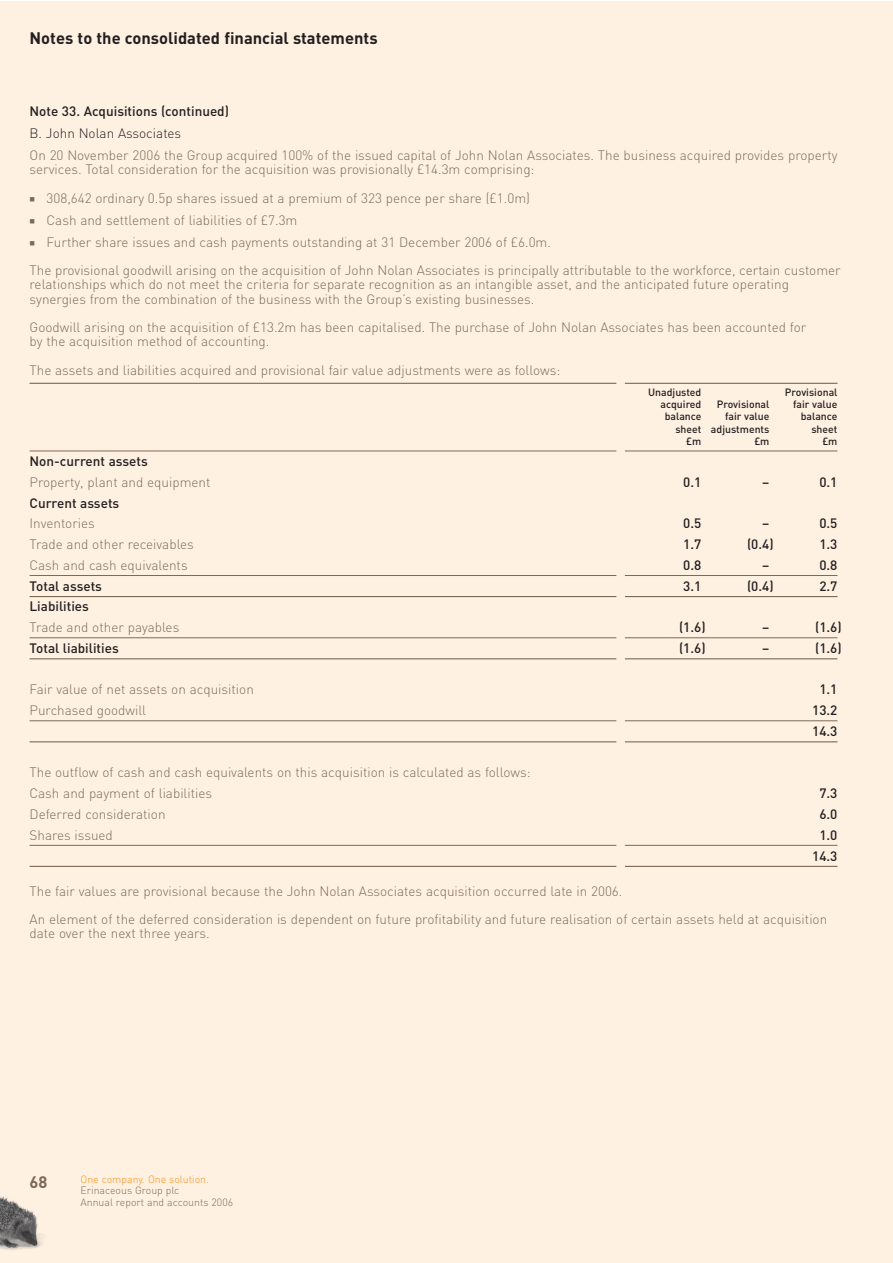
<style>
.page{position:relative;width:893px;height:1263px;background:#fff}
.page>*{position:absolute;margin:0;border:0;box-sizing:border-box;transform-origin:0 0}
.t1{font:700 16.5px "DIN";color:#231f20}
.t2{font:700 16.5px "DIN";color:#7c6a55}
.t3{font:300 13.5px/21.9px "DIN";color:#7c6a55}
.t4{font:500 13.5px/20.7px "DIN";color:#231f20}
.t5{font:500 10.5px "DIN";color:#231f20}
.t6{font:300 10.5px/11.2px "DIN";color:#7c6a55}
.s1{font-weight:500;color:#231f20}
.s2{color:#231f20}
.s3{font-weight:300;color:#7c6a55}
.s4{color:#f78f1e}
</style>
<div class="page">
<div style="left:0;top:1px;width:893px;height:1262px;background:#fff1e2"></div>
<img style="left:0;top:1196px;width:44px;height:54px">
<hr style="left:30px;top:383px;width:586px;height:1px;background:#7c6a55">
<hr style="left:625px;top:383px;width:212px;height:1px;background:#7c6a55">
<hr style="left:30px;top:451px;width:586px;height:1px;background:#7c6a55">
<hr style="left:625px;top:451px;width:212px;height:1px;background:#7c6a55">
<hr style="left:30px;top:575px;width:586px;height:1px;background:#7c6a55">
<hr style="left:625px;top:575px;width:212px;height:1px;background:#7c6a55">
<hr style="left:30px;top:596px;width:586px;height:1px;background:#7c6a55">
<hr style="left:625px;top:596px;width:212px;height:1px;background:#7c6a55">
<hr style="left:30px;top:637px;width:586px;height:1px;background:#7c6a55">
<hr style="left:625px;top:637px;width:212px;height:1px;background:#7c6a55">
<hr style="left:30px;top:658px;width:586px;height:1px;background:#7c6a55">
<hr style="left:625px;top:658px;width:212px;height:1px;background:#7c6a55">
<hr style="left:30px;top:720px;width:586px;height:1px;background:#7c6a55">
<hr style="left:625px;top:720px;width:212px;height:1px;background:#7c6a55">
<hr style="left:30px;top:741px;width:586px;height:1px;background:#7c6a55">
<hr style="left:625px;top:741px;width:212px;height:1px;background:#7c6a55">
<hr style="left:30px;top:845px;width:586px;height:1px;background:#7c6a55">
<hr style="left:625px;top:845px;width:212px;height:1px;background:#7c6a55">
<hr style="left:30px;top:866px;width:586px;height:1px;background:#7c6a55">
<hr style="left:625px;top:866px;width:212px;height:1px;background:#7c6a55">
<p class="t1" style="left:30px;top:33px;width:350px">Notes to the consolidated financial statements</p>
<p class="t3" style="left:30px;top:102px;width:809px"><span class="s1">Note 33. Acquisitions (continued)<br></span><span class="s2">B. John Nolan Associates<br></span>On 20 November 2006 the Group acquired 100% of the issued capital of John Nolan Associates. The business acquired provides property</p>
<p class="t3" style="left:47px;top:157px;width:489px;line-height:28.5px;text-indent:-17px">services. Total consideration for the acquisition was provisionally £14.3m comprising:<br>308,642 ordinary 0.5p shares issued at a premium of 323 pence per share (£1.0m)</p>
<p class="t3" style="left:47px;top:210px;width:506px">Cash and settlement of liabilities of £7.3m<br>Further share issues and cash payments outstanding at 31 December 2006 of £6.0m.</p>
<p class="t3" style="left:30px;top:265px;width:813px;line-height:14.2px">The provisional goodwill arising on the acquisition of John Nolan Associates is principally attributable to the workforce, certain customer relationships which do not meet the criteria for separate recognition as an intangible asset, and the anticipated future operating synergies from the combination of the business with the Group’s existing businesses.</p>
<p class="t3" style="left:30px;top:322px;width:778px;line-height:14.2px">Goodwill arising on the acquisition of £13.2m has been capitalised. The purchase of John Nolan Associates has been accounted for by the acquisition method of accounting.</p>
<p class="t3" style="left:30px;top:361px;width:532px">The assets and liabilities acquired and provisional fair value adjustments were as follows:</p>
<p class="t5" style="left:648px;top:388px;width:55px">Unadjusted</p>
<p class="t5" style="left:785px;top:388px;width:54px">Provisional</p>
<p class="t5" style="left:660px;top:400px;width:42px">acquired</p>
<p class="t5" style="left:717px;top:400px;width:54px">Provisional</p>
<p class="t5" style="left:793px;top:400px;width:46px">fair value</p>
<p class="t5" style="left:665px;top:413px;width:38px">balance</p>
<p class="t5" style="left:725px;top:413px;width:46px">fair value</p>
<p class="t5" style="left:801px;top:413px;width:38px">balance</p>
<p class="t5" style="left:675px;top:425px;width:96px">sheet adjustments</p>
<p class="t5" style="left:811px;top:425px;width:28px">sheet</p>
<p class="t5" style="left:686px;top:438px;width:17px">£m</p>
<p class="t5" style="left:754px;top:438px;width:17px">£m</p>
<p class="t5" style="left:822px;top:438px;width:17px">£m</p>
<p class="t3" style="left:30px;top:453px;width:182px;line-height:20.7px"><span class="s1">Non-current assets<br></span>Property, plant and equipment</p>
<p class="t4" style="left:683px;top:473px;width:20px">0.1</p>
<p class="t4" style="left:762px;top:473px;width:9px">–</p>
<p class="t4" style="left:819px;top:473px;width:20px">0.1</p>
<p class="t4" style="left:30px;top:494px;width:91px">Current assets<br><span class="s3">Inventories</span></p>
<p class="t4" style="left:683px;top:515px;width:20px">0.5</p>
<p class="t4" style="left:762px;top:515px;width:9px">–</p>
<p class="t4" style="left:819px;top:515px;width:20px">0.5</p>
<p class="t3" style="left:30px;top:535px;width:166px">Trade and other receivables</p>
<p class="t4" style="left:683px;top:535px;width:20px">1.7</p>
<p class="t4" style="left:747px;top:535px;width:28px">(0.4)</p>
<p class="t4" style="left:819px;top:535px;width:20px">1.3</p>
<p class="t3" style="left:30px;top:556px;width:160px">Cash and cash equivalents</p>
<p class="t4" style="left:683px;top:556px;width:20px">0.8</p>
<p class="t4" style="left:762px;top:556px;width:9px">–</p>
<p class="t4" style="left:819px;top:556px;width:20px">0.8</p>
<p class="t4" style="left:30px;top:577px;width:74px">Total assets</p>
<p class="t4" style="left:683px;top:577px;width:20px">3.1</p>
<p class="t4" style="left:747px;top:577px;width:28px">(0.4)</p>
<p class="t4" style="left:819px;top:577px;width:20px">2.7</p>
<p class="t3" style="left:30px;top:598px;width:151px;line-height:20.7px"><span class="s1">Liabilities<br></span>Trade and other payables</p>
<p class="t4" style="left:679px;top:618px;width:28px">(1.6)</p>
<p class="t4" style="left:762px;top:618px;width:9px">–</p>
<p class="t4" style="left:815px;top:618px;width:28px">(1.6)</p>
<p class="t4" style="left:30px;top:639px;width:91px">Total liabilities</p>
<p class="t4" style="left:679px;top:639px;width:28px">(1.6)</p>
<p class="t4" style="left:762px;top:639px;width:9px">–</p>
<p class="t4" style="left:815px;top:639px;width:28px">(1.6)</p>
<p class="t3" style="left:30px;top:680px;width:226px">Fair value of net assets on acquisition</p>
<p class="t4" style="left:819px;top:681px;width:20px">1.1</p>
<p class="t3" style="left:30px;top:701px;width:118px">Purchased goodwill</p>
<p class="t4" style="left:812px;top:702px;width:27px">13.2<br>14.3</p>
<p class="t3" style="left:30px;top:764px;width:503px;line-height:20.7px">The outflow of cash and cash equivalents on this acquisition is calculated as follows:<br>Cash and payment of liabilities</p>
<p class="t4" style="left:819px;top:785px;width:20px">7.3</p>
<p class="t3" style="left:30px;top:805px;width:138px">Deferred consideration</p>
<p class="t4" style="left:819px;top:805px;width:20px">6.0</p>
<p class="t3" style="left:30px;top:825px;width:85px">Shares issued</p>
<p class="t4" style="left:812px;top:826px;width:27px;text-align:center">1.0<br>14.3</p>
<p class="t3" style="left:30px;top:878px;width:799px;line-height:28.5px">The fair values are provisional because the John Nolan Associates acquisition occurred late in 2006.<br>An element of the deferred consideration is dependent on future profitability and future realisation of certain assets held at acquisition</p>
<p class="t3" style="left:30px;top:924px;width:182px">date over the next three years.</p>
<p class="t2" style="left:30px;top:1176px;width:19px">68</p>
<p class="t6" style="left:81px;top:1175px;width:154px"><span class="s4">One company. One solution.<br></span>Erinaceous Group plc<br>Annual report and accounts 2006</p>
</div>
